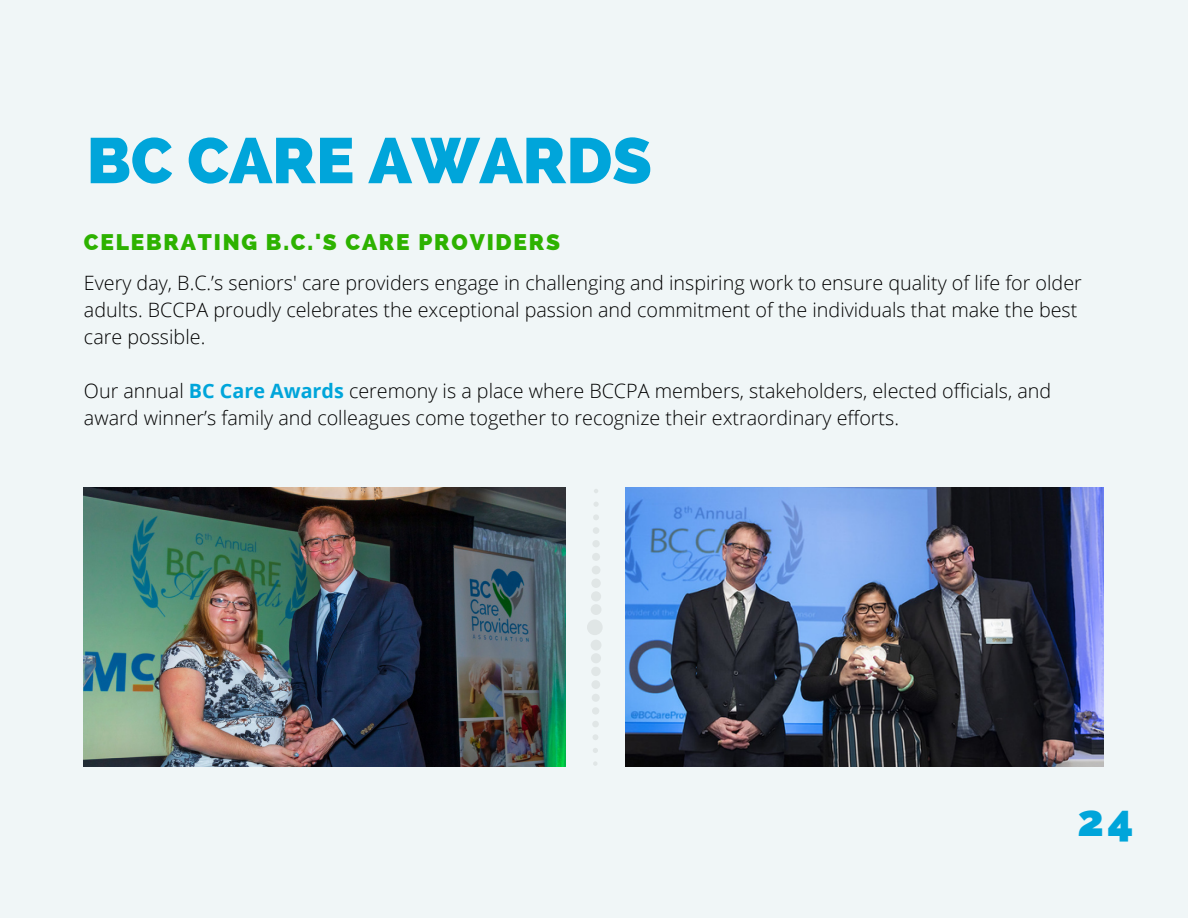
<style>
.page{position:relative;width:1188px;height:918px;background:#f0f6f7}
.page>*{position:absolute;margin:0;border:0;box-sizing:border-box;transform-origin:0 0}
.t1{font:800 64.05px "Raleway";color:#00a5da}
.t2{font:800 44.25px "Raleway";color:#00a5da}
.t3{font:800 22.5px "Raleway";letter-spacing:.08em;color:#2db200}
.t4{font:300 19.8px/27px "Open Sans";color:#000}
.s1{font-weight:700;color:#00a5da}
</style>
<div class="page">
<img style="left:84px;top:488px;width:482px;height:279px">
<img style="left:625px;top:488px;width:478px;height:279px">
<div style="left:591px;top:604px;width:11px;height:11px;background:#e0e6e6;border-radius:50%"></div>
<div style="left:591px;top:591px;width:10px;height:10px;background:#e0e6e6;border-radius:50%"></div>
<div style="left:591px;top:578px;width:10px;height:10px;background:#e0e6e6;border-radius:50%"></div>
<div style="left:592px;top:566px;width:8px;height:8px;background:#e0e6e6;border-radius:50%"></div>
<div style="left:592px;top:553px;width:8px;height:8px;background:#e0e6e6;border-radius:50%"></div>
<div style="left:592px;top:540px;width:8px;height:7px;background:#e0e6e6;border-radius:50%"></div>
<div style="left:593px;top:527px;width:6px;height:7px;background:#e0e6e6;border-radius:50%"></div>
<svg style="left:593px;top:515px;width:6px;height:5px"></svg>
<svg style="left:594px;top:502px;width:5px;height:5px"></svg>
<svg style="left:594px;top:489px;width:4px;height:4px"></svg>
<div style="left:591px;top:640px;width:11px;height:11px;background:#e0e6e6;border-radius:50%"></div>
<div style="left:591px;top:653px;width:10px;height:10px;background:#e0e6e6;border-radius:50%"></div>
<div style="left:591px;top:667px;width:10px;height:9px;background:#e0e6e6;border-radius:50%"></div>
<div style="left:591px;top:680px;width:9px;height:9px;background:#e0e6e6;border-radius:50%"></div>
<div style="left:592px;top:694px;width:8px;height:8px;background:#e0e6e6;border-radius:50%"></div>
<div style="left:592px;top:707px;width:7px;height:8px;background:#e0e6e6;border-radius:50%"></div>
<div style="left:592px;top:721px;width:7px;height:6px;background:#e0e6e6;border-radius:50%"></div>
<svg style="left:593px;top:734px;width:5px;height:6px"></svg>
<svg style="left:593px;top:748px;width:5px;height:5px"></svg>
<svg style="left:593px;top:761px;width:4px;height:5px"></svg>
<div style="left:587px;top:619px;width:16px;height:16px;background:#e0e6e6;border-radius:50%"></div>
<h1 class="t1" style="left:87px;top:123px;width:567px">BC CARE AWARDS</h1>
<p class="t3" style="left:84px;top:229px;width:478px">CELEBRATING B.C.'S CARE PROVIDERS</p>
<p class="t4" style="left:84px;top:269px;width:999px">Every day, B.C.’s seniors' care providers engage in challenging and inspiring work to ensure quality of life for older adults. BCCPA proudly celebrates the exceptional passion and commitment of the individuals that make the best care possible.</p>
<p class="t4" style="left:84px;top:377px;width:969px">Our annual <span class="s1">BC Care Awards</span> ceremony is a place where BCCPA members, stakeholders, elected officials, and award winner’s family and colleagues come together to recognize their extraordinary efforts.</p>
<h2 class="t2" style="left:1077px;top:794px;width:57px">24</h2>
</div>
